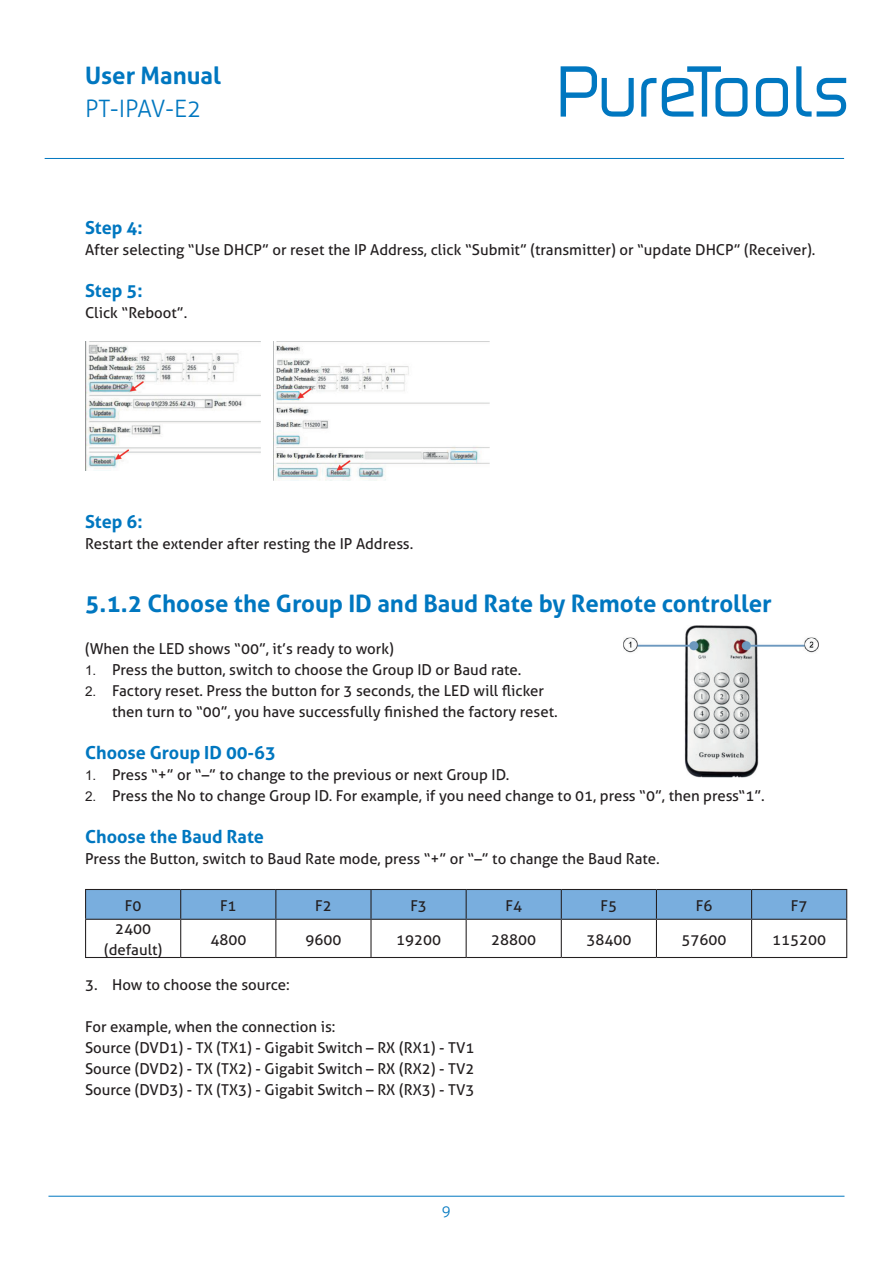
<style>
.page{position:relative;width:893px;height:1263px;background:#fff}
.page>*{position:absolute;margin:0;border:0;box-sizing:border-box;transform-origin:0 0}
.t1{font:700 24px "Aller";color:#0077c0}
.t2{font:300 24px "Aller";color:#0077c0}
.t3{font:700 18px "Aller";color:#0077c0}
.t4{font:15px/21px "Aller";color:#231f20}
.t5{font:300 15px "Aller";color:#0077c0}
.s1{font-family:"Arial";font-size:13.5px}
</style>
<div class="page">
<hr style="left:45px;top:158px;width:799px;height:1px;background:#0077c0">
<hr style="left:48px;top:1196px;width:796px;height:1px;background:#0077c0">
<svg style="left:561px;top:66px;width:73px;height:51px"></svg>
<svg style="left:641px;top:78px;width:15px;height:39px"></svg>
<svg style="left:662px;top:66px;width:85px;height:51px"></svg>
<svg style="left:756px;top:78px;width:32px;height:39px"></svg>
<svg style="left:796px;top:66px;width:50px;height:51px"></svg>
<svg style="left:85px;top:889px;width:762px;height:30px"></svg>
<hr style="left:85px;top:919px;width:96px;height:1px;background:#231f20">
<hr style="left:85px;top:920px;width:1px;height:37px;background:#231f20">
<hr style="left:181px;top:919px;width:95px;height:1px;background:#231f20">
<hr style="left:180px;top:920px;width:1px;height:37px;background:#231f20">
<hr style="left:276px;top:919px;width:95px;height:1px;background:#231f20">
<hr style="left:275px;top:920px;width:1px;height:37px;background:#231f20">
<hr style="left:371px;top:919px;width:95px;height:1px;background:#231f20">
<hr style="left:370px;top:920px;width:2px;height:37px;background:#231f20">
<hr style="left:466px;top:919px;width:95px;height:1px;background:#231f20">
<hr style="left:466px;top:920px;width:1px;height:37px;background:#231f20">
<hr style="left:561px;top:919px;width:95px;height:1px;background:#231f20">
<hr style="left:561px;top:920px;width:1px;height:37px;background:#231f20">
<hr style="left:656px;top:919px;width:96px;height:1px;background:#231f20">
<hr style="left:656px;top:920px;width:1px;height:37px;background:#231f20">
<hr style="left:752px;top:919px;width:95px;height:1px;background:#231f20">
<hr style="left:751px;top:920px;width:1px;height:37px;background:#231f20">
<hr style="left:846px;top:920px;width:1px;height:37px;background:#231f20">
<hr style="left:85px;top:957px;width:96px;height:1px;background:#231f20">
<hr style="left:181px;top:957px;width:95px;height:1px;background:#231f20">
<hr style="left:276px;top:957px;width:95px;height:1px;background:#231f20">
<hr style="left:371px;top:957px;width:95px;height:1px;background:#231f20">
<hr style="left:466px;top:957px;width:95px;height:1px;background:#231f20">
<hr style="left:561px;top:957px;width:95px;height:1px;background:#231f20">
<hr style="left:656px;top:957px;width:96px;height:1px;background:#231f20">
<hr style="left:752px;top:957px;width:95px;height:1px;background:#231f20">
<img style="left:85px;top:341px;width:176px;height:129px">
<img style="left:274px;top:341px;width:216px;height:139px">
<img style="left:624px;top:625px;width:194px;height:153px">
<h1 class="t1" style="left:85px;top:61px;width:137px">User Manual</h1>
<h1 class="t2" style="left:85px;top:94px;width:118px">PT-IPAV-E2</h1>
<p class="t3" style="left:85px;top:216px;width:59px">Step 4:</p>
<p class="t4" style="left:85px;top:239px;width:732px">After selecting “Use DHCP” or reset the IP Address, click “Submit” (transmitter) or “update DHCP” (Receiver).</p>
<p class="t3" style="left:85px;top:279px;width:59px">Step 5:</p>
<p class="t4" style="left:85px;top:302px;width:104px">Click “Reboot”.</p>
<p class="t3" style="left:85px;top:510px;width:59px">Step 6:</p>
<p class="t4" style="left:85px;top:533px;width:330px">Restart the extender after resting the IP Address.</p>
<h1 class="t1" style="left:85px;top:588px;width:688px">5.1.2 Choose the Group ID and Baud Rate by Remote controller</h1>
<p class="t4" style="left:85px;top:638px;width:310px">(When the LED shows “00”, it’s ready to work)</p>
<p class="t4" style="left:85px;top:659px;width:438px"><span class="s1">1.</span> Press the button, switch to choose the Group ID or Baud rate.</p>
<p class="t4" style="left:112px;top:680px;width:447px;text-indent:-27px"><span class="s1">2.</span> Factory reset. Press the button for 3 seconds, the LED will flicker then turn to “00”, you have successfully finished the factory reset.</p>
<p class="t3" style="left:85px;top:741px;width:192px">Choose Group ID 00-63</p>
<p class="t4" style="left:85px;top:764px;width:426px"><span class="s1">1.</span> Press “+” or “–” to change to the previous or next Group ID.</p>
<p class="t4" style="left:85px;top:785px;width:681px"><span class="s1">2.</span> Press the No to change Group ID. For example, if you need change to 01, press “0”, then press“1”.</p>
<p class="t3" style="left:85px;top:825px;width:180px">Choose the Baud Rate</p>
<p class="t4" style="left:85px;top:848px;width:576px">Press the Button, switch to Baud Rate mode, press “+” or “–” to change the Baud Rate.</p>
<p class="t4" style="left:125px;top:895px;width:18px">F0</p>
<p class="t4" style="left:220px;top:895px;width:18px">F1</p>
<p class="t4" style="left:315px;top:895px;width:18px">F2</p>
<p class="t4" style="left:410px;top:895px;width:18px">F3</p>
<p class="t4" style="left:505px;top:895px;width:18px">F4</p>
<p class="t4" style="left:601px;top:895px;width:18px">F5</p>
<p class="t4" style="left:696px;top:895px;width:18px">F6</p>
<p class="t4" style="left:791px;top:895px;width:18px">F7</p>
<p class="t4" style="left:104px;top:918px;width:60px;text-align:center">2400 (default)</p>
<p class="t4" style="left:210px;top:929px;width:37px">4800</p>
<p class="t4" style="left:305px;top:929px;width:37px">9600</p>
<p class="t4" style="left:396px;top:929px;width:46px">19200</p>
<p class="t4" style="left:491px;top:929px;width:46px">28800</p>
<p class="t4" style="left:586px;top:929px;width:46px">38400</p>
<p class="t4" style="left:682px;top:929px;width:46px">57600</p>
<p class="t4" style="left:772px;top:929px;width:55px">115200</p>
<p class="t4" style="left:85px;top:974px;width:206px">3. How to choose the source:</p>
<p class="t4" style="left:85px;top:1016px;width:391px">For example, when the connection is:<br>Source (DVD1) - TX (TX1) - Gigabit Switch – RX (RX1) - TV1<br>Source (DVD2) - TX (TX2) - Gigabit Switch – RX (RX2) - TV2<br>Source (DVD3) - TX (TX3) - Gigabit Switch – RX (RX3) - TV3</p>
<p class="t5" style="left:442px;top:1202px;width:10px">9</p>
</div>
